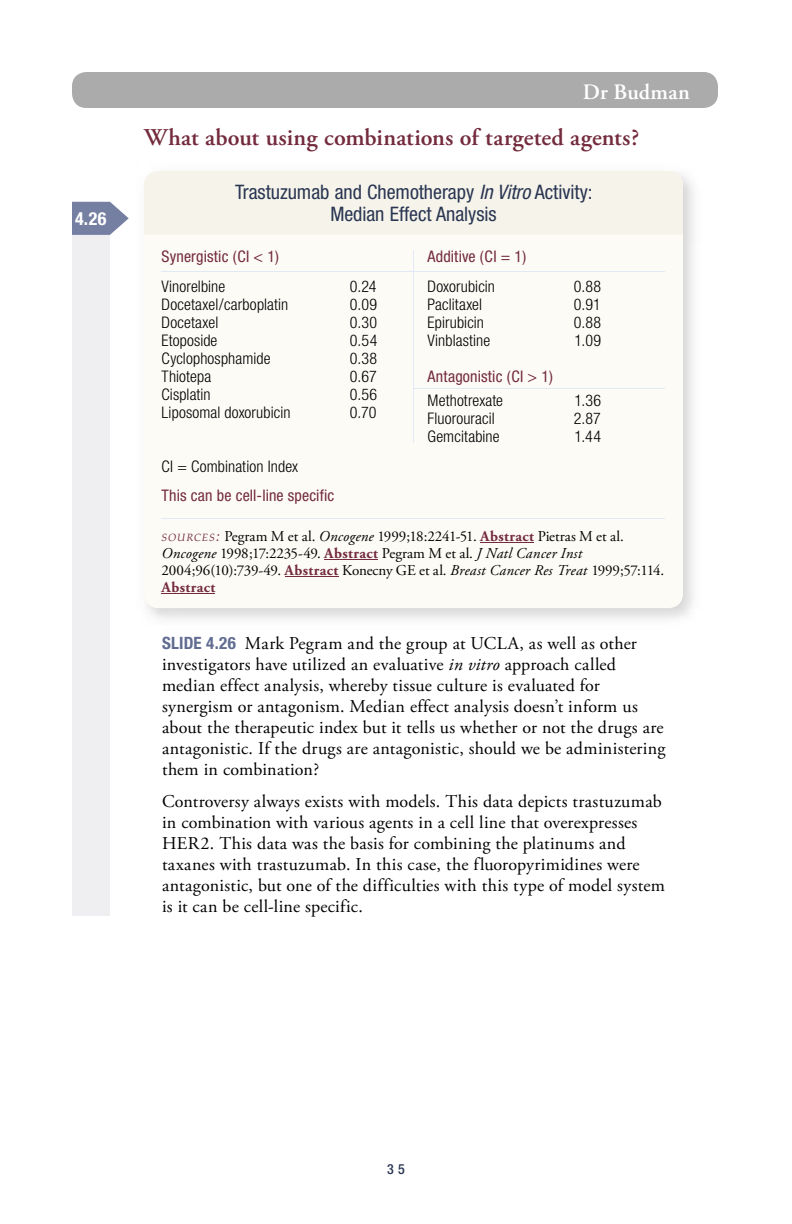
<style>
.page{position:relative;width:792px;height:1224px;background:#fff}
.page>*{position:absolute;margin:0;border:0;box-sizing:border-box;transform-origin:0 0}
.t1{font:600 24px "Adobe Garamond Pro";letter-spacing:.005em;color:#732b3d}
.t2{font:600 22px "Adobe Garamond Pro";letter-spacing:.005em;color:#fff}
.t3{font:condensed 20px/22px "Helvetica Neue";color:#293552;text-align:center}
.t4{font:18px/21px "Adobe Garamond Pro";letter-spacing:.015em;color:#000}
.t5{font:700 condensed 18px "Helvetica Neue";color:#fff}
.t6{font:300 condensed 16px "Helvetica Neue";letter-spacing:.01em;color:#000}
.t7{font:condensed 16px "Helvetica Neue";letter-spacing:.01em;color:#732b3d}
.t8{font:15px/17px "Adobe Garamond Pro";letter-spacing:-.01em;color:#000}
.t9{font:500 condensed 14px "Helvetica Neue";color:#293552}
.s1{font-style:italic}
.s2{font-family:"Palatino LT Std";font-style:italic;font-size:10.4px;color:#732b3d}
.s3{font-family:"Palatino LT Std";font-style:italic;color:#732b3d}
.s4{font-weight:700;color:#732b3d}
.s5{font-family:"Helvetica Neue";font-weight:700;font-stretch:condensed;font-size:17px;color:#606c91}
</style>
<div class="page">
<div style="left:72px;top:72px;width:646px;height:36px;background:#ababab;border-radius:14px"></div>
<div style="left:144px;top:171px;width:539px;height:437px;background:#fdfbf6;border-radius:14px"></div>
<div style="left:144px;top:171px;width:539px;height:63px;background:#f6f4ea"></div>
<hr style="left:162px;top:271px;width:504px;height:1px;background:#e0e9f5">
<hr style="left:162px;top:518px;width:504px;height:1px;background:#e0e9f5">
<hr style="left:480px;top:542px;width:54px;height:1px;background:#732b3d">
<hr style="left:324px;top:559px;width:54px;height:1px;background:#732b3d">
<hr style="left:285px;top:576px;width:53px;height:1px;background:#732b3d">
<hr style="left:162px;top:593px;width:53px;height:1px;background:#732b3d">
<hr style="left:413px;top:250px;width:1px;height:193px;background:#e0e9f5">
<hr style="left:414px;top:388px;width:251px;height:1px;background:#e0e9f5">
<div style="left:72px;top:229px;width:37px;height:686px;background:#efeff1"></div>
<svg style="left:72px;top:202px;width:57px;height:33px"></svg>
<p class="t5" style="left:75px;top:208px;width:33px">4.26</p>
<p class="t2" style="left:583px;top:79px;width:109px">Dr Budman</p>
<h1 class="t1" style="left:144px;top:123px;width:497px">What about using combinations of targeted agents?</h1>
<p class="t3" style="left:235px;top:181px;width:359px">Trastuzumab and Chemotherapy <span class="s1">In Vitro</span> Activity:<br>Median Effect Analysis</p>
<p class="t7" style="left:161px;top:247px;width:119px">Synergistic (CI &lt; 1)</p>
<p class="t7" style="left:427px;top:247px;width:100px">Additive (CI = 1)</p>
<p class="t6" style="left:161px;top:277px;width:65px">Vinorelbine</p>
<p class="t6" style="left:350px;top:277px;width:28px">0.24</p>
<p class="t6" style="left:427px;top:277px;width:69px">Doxorubicin</p>
<p class="t6" style="left:574px;top:277px;width:29px">0.88</p>
<p class="t6" style="left:161px;top:295px;width:128px">Docetaxel/carboplatin</p>
<p class="t6" style="left:350px;top:295px;width:29px">0.09</p>
<p class="t6" style="left:427px;top:295px;width:56px">Paclitaxel</p>
<p class="t6" style="left:574px;top:295px;width:29px">0.91</p>
<p class="t6" style="left:161px;top:313px;width:58px">Docetaxel</p>
<p class="t6" style="left:350px;top:313px;width:29px">0.30</p>
<p class="t6" style="left:427px;top:313px;width:58px">Epirubicin</p>
<p class="t6" style="left:574px;top:313px;width:29px">0.88</p>
<p class="t6" style="left:161px;top:331px;width:57px">Etoposide</p>
<p class="t6" style="left:350px;top:331px;width:29px">0.54</p>
<p class="t6" style="left:427px;top:331px;width:64px">Vinblastine</p>
<p class="t6" style="left:575px;top:331px;width:28px">1.09</p>
<p class="t6" style="left:161px;top:349px;width:111px">Cyclophosphamide</p>
<p class="t6" style="left:350px;top:349px;width:29px">0.38</p>
<p class="t6" style="left:161px;top:367px;width:51px">Thiotepa</p>
<p class="t6" style="left:350px;top:367px;width:29px">0.67</p>
<p class="t7" style="left:427px;top:367px;width:127px">Antagonistic (CI &gt; 1)</p>
<p class="t6" style="left:161px;top:385px;width:51px">Cisplatin</p>
<p class="t6" style="left:350px;top:385px;width:29px">0.56</p>
<p class="t6" style="left:427px;top:391px;width:77px">Methotrexate</p>
<p class="t6" style="left:575px;top:391px;width:28px">1.36</p>
<p class="t6" style="left:161px;top:403px;width:131px">Liposomal doxorubicin</p>
<p class="t6" style="left:350px;top:403px;width:28px">0.70</p>
<p class="t6" style="left:427px;top:409px;width:69px">Fluorouracil</p>
<p class="t6" style="left:574px;top:409px;width:29px">2.87</p>
<p class="t6" style="left:427px;top:427px;width:74px">Gemcitabine</p>
<p class="t6" style="left:575px;top:427px;width:28px">1.44</p>
<p class="t6" style="left:161px;top:457px;width:138px">CI = Combination Index</p>
<p class="t7" style="left:162px;top:486px;width:174px">This can be cell-line specific</p>
<p class="t8" style="left:162px;top:528px;width:504px"><span class="s2">SOURCES</span><span class="s3">:</span> Pegram M et al. <span class="s1">Oncogene</span> 1999;18:2241-51. <span class="s4">Abstract</span> Pietras M et al.<br><span class="s1">Oncogene</span> 1998;17:2235-49. <span class="s4">Abstract</span> Pegram M et al. <span class="s1">J Natl Cancer Inst </span>2004;96(10):739-49. <span class="s4">Abstract</span> Konecny GE et al. <span class="s1">Breast Cancer Res Treat</span> 1999;57:114.<br><span class="s4">Abstract</span></p>
<p class="t4" style="left:162px;top:633px;width:505px"><span class="s5">SLIDE 4.26</span> Mark Pegram and the group at UCLA, as well as other investigators have utilized an evaluative <span class="s1">in vitro</span> approach called median effect analysis, whereby tissue culture is evaluated for synergism or antagonism. Median effect analysis doesn’t inform us about the therapeutic index but it tells us whether or not the drugs are antagonistic. If the drugs are antagonistic, should we be administering them in combination?</p>
<p class="t4" style="left:162px;top:792px;width:504px">Controversy always exists with models. This data depicts trastuzumab in combination with various agents in a cell line that overexpresses HER2. This data was the basis for combining the platinums and taxanes with trastuzumab. In this case, the fluoropyrimidines were antagonistic, but one of the difficulties with this type of model system is it can be cell-line specific.</p>
<p class="t9" style="left:387px;top:1161px;width:19px">3 5</p>
</div>
